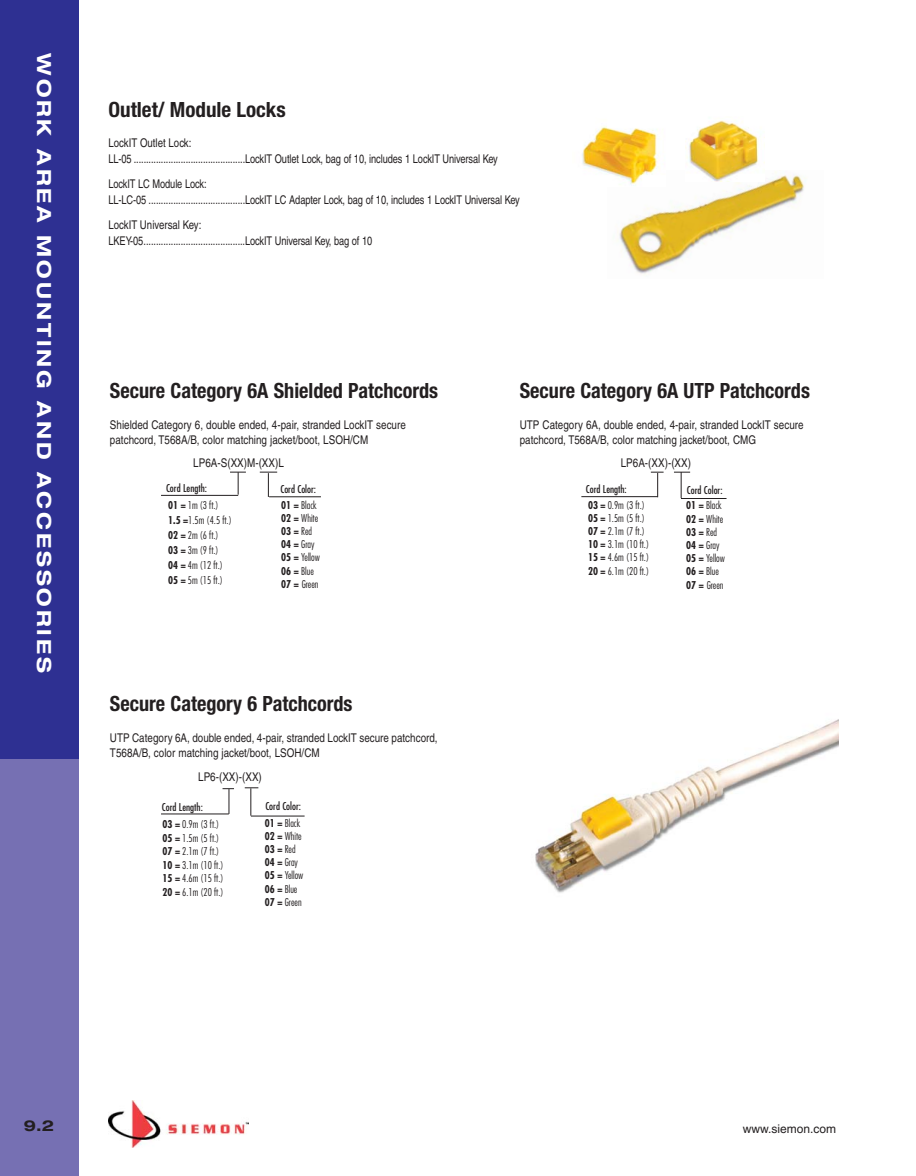
<style>
.page{position:relative;width:916px;height:1176px;background:#fff}
.page>*{position:absolute;margin:0;border:0;box-sizing:border-box;transform-origin:0 0}
.t1{font:700 condensed 21px "Helvetica Neue";color:#231f20;scale:.96 1}
.t2{font:700 condensed 21px "Helvetica Neue";color:#231f20}
.t3{font:700 expanded 19.5px "Helvetica Neue";letter-spacing:.15em;color:#fff}
.t4{font:700 expanded 15px "Helvetica Neue";color:#231f20}
.t5{font:12px/15px "Helvetica";color:#231f20;scale:.82 1}
.t6{font:12px/16.2px "Helvetica";color:#231f20;scale:.8 1}
.t7{font:12px/16.2px "Helvetica";color:#231f20;scale:.77 1}
.t8{font:12px "Helvetica";color:#231f20}
.t9{font:300 condensed 10.5px/13.2px "Futura";color:#231f20}
.t10{font:condensed 10.5px "Futura";color:#231f20}
.s1{font-weight:700}
</style>
<div class="page">
<img style="left:108px;top:1100px;width:140px;height:47px">
<div style="left:0;top:376px;width:78px;height:800px;background:#7670b3"></div>
<div style="left:0;top:0;width:78px;height:758px;background:#2e3092"></div>
<svg style="left:230px;top:472px;width:16px;height:23px"></svg>
<svg style="left:260px;top:472px;width:17px;height:25px"></svg>
<hr style="left:269px;top:496px;width:52px;height:1px;background:#231f20">
<hr style="left:161px;top:495px;width:77px;height:1px;background:#231f20">
<svg style="left:650px;top:472px;width:13px;height:25px"></svg>
<svg style="left:674px;top:472px;width:16px;height:26px"></svg>
<hr style="left:680px;top:498px;width:46px;height:1px;background:#231f20">
<hr style="left:581px;top:496px;width:76px;height:1px;background:#231f20">
<svg style="left:222px;top:788px;width:12px;height:26px"></svg>
<svg style="left:245px;top:787px;width:13px;height:28px"></svg>
<hr style="left:251px;top:816px;width:53px;height:1px;background:#231f20">
<hr style="left:161px;top:813px;width:68px;height:1px;background:#231f20">
<img style="left:535px;top:720px;width:302px;height:173px">
<img style="left:617px;top:171px;width:189px;height:103px">
<img style="left:685px;top:120px;width:78px;height:62px">
<img style="left:582px;top:126px;width:83px;height:61px">
<h2 class="t3" style="left:51px;top:53px;width:621px;rotate:90deg">WORK AREA MOUNTING AND ACCESSORIES</h2>
<h1 class="t2" style="left:108px;top:102px;width:179px">Outlet/ Module Locks</h1>
<p class="t6" style="left:108px;top:136px;width:488px">LockIT Outlet Lock:<br>LL-05 .............................................LockIT Outlet Lock, bag of 10, includes 1 LockIT Universal Key</p>
<p class="t7" style="left:108px;top:177px;width:535px">LockIT LC Module Lock:<br>LL-LC-05 .......................................LockIT LC Adapter Lock, bag of 10, includes 1 LockIT Universal Key</p>
<p class="t6" style="left:108px;top:217px;width:331px">LockIT Universal Key:<br>LKEY-05.........................................LockIT Universal Key, bag of 10</p>
<h1 class="t1" style="left:110px;top:383px;width:343px">Secure Category 6A Shielded Patchcords</h1>
<p class="t5" style="left:110px;top:418px;width:362px">Shielded Category 6, double ended, 4-pair, stranded LockIT secure patchcord, T568A/B, color matching jacket/boot, LSOH/CM</p>
<p class="t10" style="left:166px;top:483px;width:42px">Cord Length:</p>
<p class="t9" style="left:281px;top:499px;width:40px"><span class="s1">01 =</span> Black<br><span class="s1">02 =</span> White<br><span class="s1">03 =</span> Red<br><span class="s1">04 =</span> Gray<br><span class="s1">05 =</span> Yellow<br><span class="s1">06 =</span> Blue<br><span class="s1">07 =</span> Green</p>
<p class="t5" style="left:193px;top:456px;width:112px">LP6A-S(XX)M-(XX)L</p>
<p class="t10" style="left:280px;top:485px;width:37px">Cord Color:</p>
<p class="t9" style="left:168px;top:498px;width:65px;line-height:15px"><span class="s1">01 =</span> 1m (3 ft.)<br><span class="s1">1.5 =</span>1.5m (4.5 ft.)<br><span class="s1">02 =</span> 2m (6 ft.)<br><span class="s1">03 =</span> 3m (9 ft.)<br><span class="s1">04 =</span> 4m (12 ft.)<br><span class="s1">05 =</span> 5m (15 ft.)</p>
<h1 class="t1" style="left:110px;top:696px;width:254px">Secure Category 6 Patchcords</h1>
<p class="t5" style="left:110px;top:731px;width:401px">UTP Category 6A, double ended, 4-pair, stranded LockIT secure patchcord,<br>T568A/B, color matching jacket/boot, LSOH/CM</p>
<p class="t5" style="left:198px;top:770px;width:79px">LP6-(XX)-(XX)</p>
<p class="t10" style="left:162px;top:802px;width:42px">Cord Length:</p>
<p class="t9" style="left:162px;top:818px;width:62px"><span class="s1">03 =</span> 0.9m (3 ft.)<br><span class="s1">05 =</span> 1.5m (5 ft.)<br><span class="s1">07 =</span> 2.1m (7 ft.)<br><span class="s1">10 =</span> 3.1m (10 ft.)<br><span class="s1">15 =</span> 4.6m (15 ft.)<br><span class="s1">20 =</span> 6.1m (20 ft.)</p>
<p class="t10" style="left:265px;top:801px;width:37px">Cord Color:</p>
<p class="t9" style="left:264px;top:817px;width:40px"><span class="s1">01 =</span> Black<br><span class="s1">02 =</span> White<br><span class="s1">03 =</span> Red<br><span class="s1">04 =</span> Gray<br><span class="s1">05 =</span> Yellow<br><span class="s1">06 =</span> Blue<br><span class="s1">07 =</span> Green</p>
<h1 class="t1" style="left:519px;top:383px;width:304px">Secure Category 6A UTP Patchcords</h1>
<p class="t5" style="left:519px;top:418px;width:347px">UTP Category 6A, double ended, 4-pair, stranded LockIT secure patchcord, T568A/B, color matching jacket/boot, CMG</p>
<p class="t5" style="left:620px;top:456px;width:87px">LP6A-(XX)-(XX)</p>
<p class="t10" style="left:585px;top:484px;width:42px">Cord Length:</p>
<p class="t9" style="left:588px;top:499px;width:62px"><span class="s1">03 =</span> 0.9m (3 ft.)<br><span class="s1">05 =</span> 1.5m (5 ft.)<br><span class="s1">07 =</span> 2.1m (7 ft.)<br><span class="s1">10 =</span> 3.1m (10 ft.)<br><span class="s1">15 =</span> 4.6m (15 ft.)<br><span class="s1">20 =</span> 6.1m (20 ft.)</p>
<p class="t10" style="left:686px;top:485px;width:37px">Cord Color:</p>
<p class="t9" style="left:686px;top:499px;width:40px"><span class="s1">01 =</span> Black<br><span class="s1">02 =</span> White<br><span class="s1">03 =</span> Red<br><span class="s1">04 =</span> Gray<br><span class="s1">05 =</span> Yellow<br><span class="s1">06 =</span> Blue<br><span class="s1">07 =</span> Green</p>
<h3 class="t4" style="left:24px;top:1120px;width:31px">9.2</h3>
<p class="t8" style="left:742px;top:1124px;width:95px">www.siemon.com</p>
</div>
